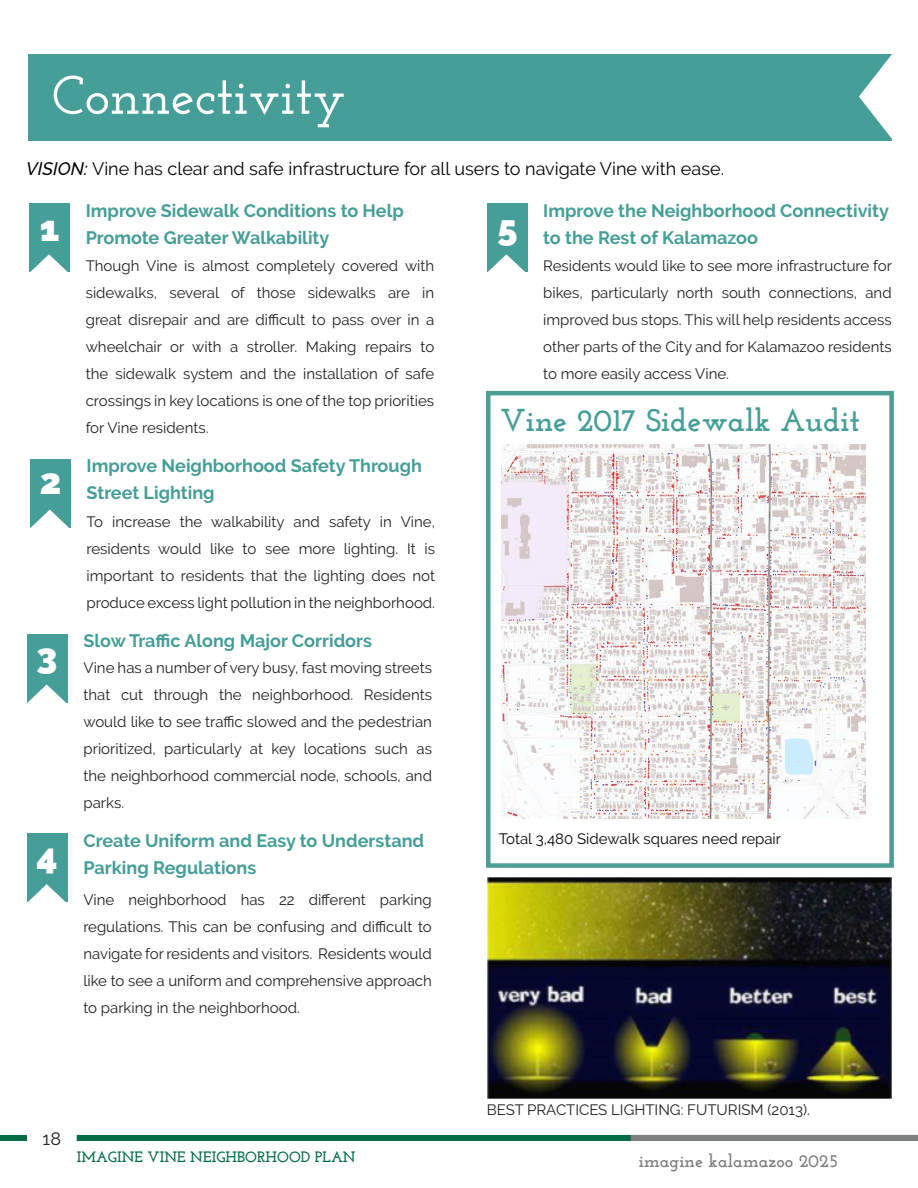
<style>
.page{position:relative;width:918px;height:1188px;background:#fff}
.page>*{position:absolute;margin:0;border:0;box-sizing:border-box;transform-origin:0 0}
.Titles{font:600 54px "Josefin Slab";color:#fff}
.t1{font:800 36px "Raleway";color:#fff}
.t2{font:700 31.5px "Josefin Slab";color:#459e97}
.t3{font:700 18px/27px "Raleway";color:#459e97}
.t4{font:18px "Raleway";color:#040503}
.t5{font:700 18px "Josefin Slab";color:#7f8080}
.t6{font:18px "Raleway";color:#231f20}
.t7{font:15px/27px "Raleway";color:#231f20;text-align:justify}
.t8{font:15px "Raleway";color:#040503}
.t9{font:700 15px "Josefin Slab";color:#006b48}
.s1{font-weight:500;font-style:italic}
</style>
<div class="page">
<div style="left:77px;top:1135px;width:841px;height:6px;background:#006b48"></div>
<div style="left:0;top:1135px;width:27px;height:6px;background:#006b48"></div>
<div style="left:631px;top:1135px;width:287px;height:6px;background:#7f8080"></div>
<div style="left:29px;top:204px;width:41px;height:68px;background:#459e97"></div>
<div style="left:487px;top:204px;width:41px;height:68px;background:#459e97"></div>
<div style="left:30px;top:459px;width:41px;height:68px;background:#459e97"></div>
<div style="left:27px;top:634px;width:41px;height:68px;background:#459e97"></div>
<div style="left:27px;top:834px;width:41px;height:68px;background:#459e97"></div>
<svg style="left:30px;top:254px;width:38px;height:18px"></svg>
<svg style="left:488px;top:254px;width:37px;height:18px"></svg>
<svg style="left:30px;top:510px;width:40px;height:18px"></svg>
<svg style="left:27px;top:684px;width:40px;height:19px"></svg>
<svg style="left:28px;top:884px;width:38px;height:18px"></svg>
<div style="left:28px;top:54px;width:864px;height:87px;background:#459e97"></div>
<svg style="left:859px;top:54px;width:33px;height:85px"></svg>
<img style="left:488px;top:877px;width:404px;height:222px">
<img style="left:502px;top:445px;width:364px;height:374px">
<div style="left:486px;top:391px;width:408px;height:477px;border:4px solid #4b9d96"></div>
<p class="Titles" style="left:52px;top:63px;width:295px">Connectivity</p>
<p class="t4" style="left:26px;top:159px;width:699px"><span class="s1">VISION:</span> Vine has clear and safe infrastructure for all users to navigate Vine with ease.</p>
<h1 class="t3" style="left:86px;top:197px;width:320px">Improve Sidewalk Conditions to Help<br>Promote Greater Walkability</h1>
<h1 class="t3" style="left:543px;top:197px;width:347px">Improve the Neighborhood Connectivity to the Rest of Kalamazoo</h1>
<h1 class="t1" style="left:40px;top:207px;width:21px">1</h1>
<h1 class="t1" style="left:497px;top:207px;width:22px">5</h1>
<h1 class="t1" style="left:40px;top:461px;width:23px">2</h1>
<h1 class="t1" style="left:37px;top:636px;width:22px">3</h1>
<h1 class="t1" style="left:37px;top:835px;width:23px">4</h1>
<p class="t7" style="left:86px;top:252px;width:350px">Though Vine is almost completely covered with sidewalks, several of those sidewalks are in great disrepair and are difficult to pass over in a wheelchair or with a stroller. Making repairs to the sidewalk system and the installation of safe crossings in key locations is one of the top priorities for Vine residents.</p>
<p class="t7" style="left:543px;top:252px;width:350px">Residents would like to see more infrastructure for bikes, particularly north south connections, and improved bus stops. This will help residents access other parts of the City and for Kalamazoo residents to more easily access Vine.</p>
<p class="t2" style="left:500px;top:401px;width:361px">Vine 2017 Sidewalk Audit</p>
<h1 class="t3" style="left:87px;top:452px;width:337px">Improve Neighborhood Safety Through<br>Street Lighting</h1>
<p class="t7" style="left:87px;top:509px;width:350px">To increase the walkability and safety in Vine, residents would like to see more lighting. It is important to residents that the lighting does not produce excess light pollution in the neighborhood.</p>
<h1 class="t3" style="left:83px;top:627px;width:290px">Slow Traffic Along Major Corridors</h1>
<p class="t7" style="left:83px;top:654px;width:350px">Vine has a number of very busy, fast moving streets that cut through the neighborhood. Residents would like to see traffic slowed and the pedestrian prioritized, particularly at key locations such as the neighborhood commercial node, schools, and parks.</p>
<h1 class="t3" style="left:83px;top:827px;width:342px">Create Uniform and Easy to Understand<br>Parking Regulations</h1>
<p class="t7" style="left:83px;top:886px;width:350px">Vine neighborhood has 22 different parking regulations. This can be confusing and difficult to navigate for residents and visitors. Residents would like to see a uniform and comprehensive approach to parking in the neighborhood.</p>
<p class="t8" style="left:499px;top:830px;width:284px">Total 3,480 Sidewalk squares need repair</p>
<p class="t6" style="left:43px;top:1128px;width:20px">18</p>
<p class="t7" style="left:487px;top:1096px;width:325px">BEST PRACTICES LIGHTING: FUTURISM (2013).</p>
<p class="t9" style="left:77px;top:1148px;width:281px">IMAGINE VINE NEIGHBORHOOD PLAN</p>
<p class="t5" style="left:639px;top:1150px;width:201px">imagine kalamazoo 2025</p>
</div>
